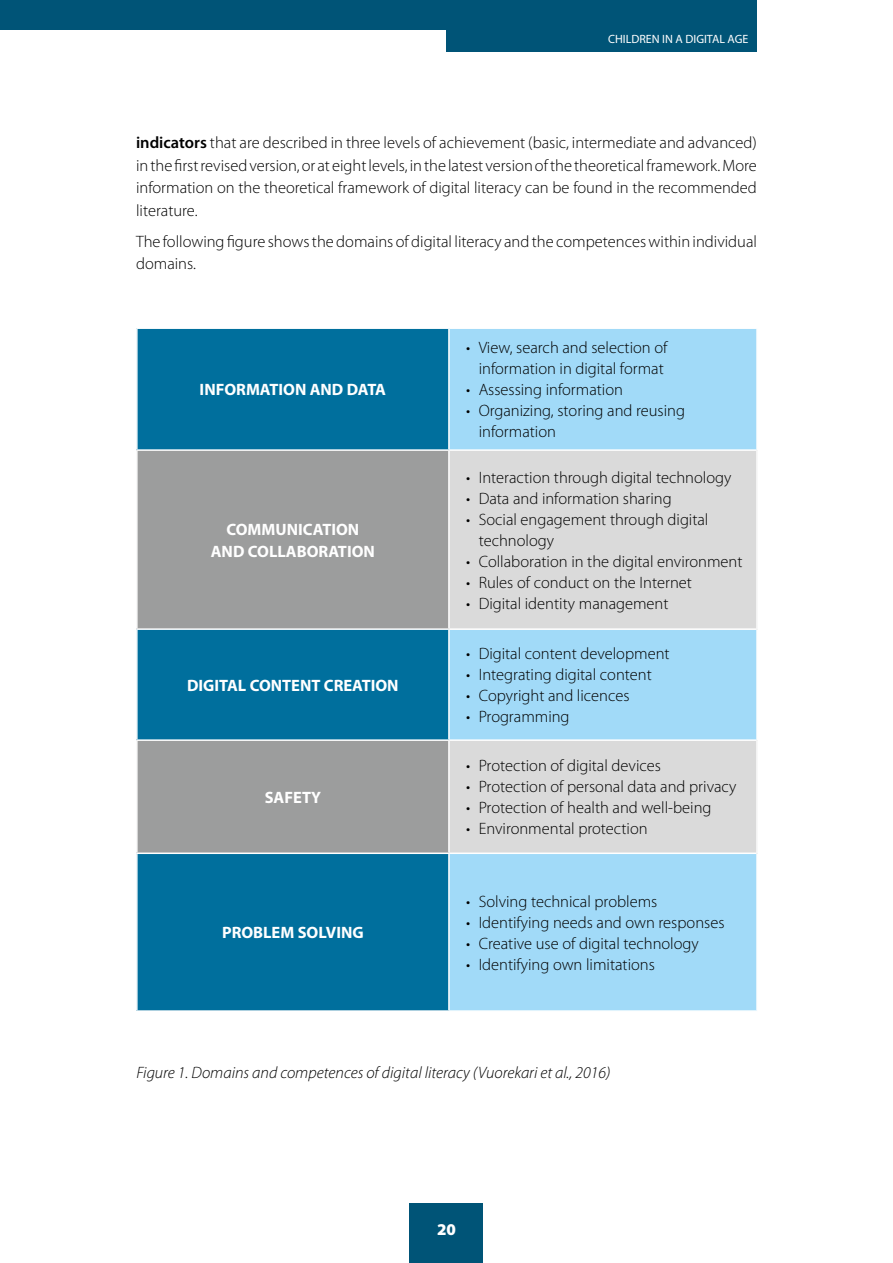
<style>
.page{position:relative;width:893px;height:1263px;background:#fff}
.page>*{position:absolute;margin:0;border:0;box-sizing:border-box;transform-origin:0 0}
.t1{font:300 16.5px/22.5px "Myriad Pro";color:#000}
.t2{font:700 16.5px/22.5px "Myriad Pro";color:#fff;text-align:center}
.t3{font:italic 300 16.5px "Myriad Pro";color:#000}
.t4{font:900 16.5px "Myriad Pro";color:#fff}
.t5{font:12px "Myriad Pro";color:#fff}
.s1{font-weight:600}
</style>
<div class="page">
<div style="left:410px;top:1203px;width:73px;height:60px;background:#005477"></div>
<div style="left:137px;top:328px;width:312px;height:122px;background:#006f9d"></div>
<div style="left:450px;top:329px;width:306px;height:681px;background:#a1daf8"></div>
<div style="left:137px;top:450px;width:312px;height:179px;background:#9c9d9d"></div>
<div style="left:449px;top:450px;width:308px;height:179px;background:#dadada"></div>
<div style="left:137px;top:629px;width:312px;height:111px;background:#006f9d"></div>
<div style="left:137px;top:740px;width:312px;height:113px;background:#9c9d9d"></div>
<div style="left:449px;top:740px;width:308px;height:113px;background:#dadada"></div>
<div style="left:137px;top:853px;width:312px;height:158px;background:#006f9d"></div>
<hr style="left:136px;top:327px;width:314px;height:2px;background:#fff">
<hr style="left:136px;top:329px;width:2px;height:120px;background:#fff">
<hr style="left:448px;top:329px;width:2px;height:120px;background:#fff">
<hr style="left:136px;top:449px;width:314px;height:2px;background:#fff">
<hr style="left:136px;top:451px;width:2px;height:177px;background:#fff">
<hr style="left:448px;top:451px;width:2px;height:177px;background:#fff">
<hr style="left:756px;top:450px;width:2px;height:179px;background:#fff">
<hr style="left:450px;top:449px;width:306px;height:2px;background:#fff">
<hr style="left:450px;top:628px;width:306px;height:2px;background:#fff">
<hr style="left:136px;top:741px;width:2px;height:111px;background:#fff">
<hr style="left:448px;top:741px;width:2px;height:111px;background:#fff">
<hr style="left:450px;top:739px;width:306px;height:2px;background:#fff">
<hr style="left:756px;top:740px;width:2px;height:113px;background:#fff">
<hr style="left:450px;top:852px;width:306px;height:2px;background:#fff">
<hr style="left:136px;top:628px;width:314px;height:2px;background:#fff">
<hr style="left:136px;top:630px;width:2px;height:109px;background:#fff">
<hr style="left:448px;top:630px;width:2px;height:109px;background:#fff">
<hr style="left:136px;top:739px;width:314px;height:2px;background:#fff">
<hr style="left:136px;top:852px;width:314px;height:2px;background:#fff">
<hr style="left:136px;top:854px;width:2px;height:156px;background:#fff">
<hr style="left:448px;top:854px;width:2px;height:156px;background:#fff">
<hr style="left:136px;top:1010px;width:314px;height:2px;background:#fff">
<div style="left:0;top:0;width:757px;height:30px;background:#005477"></div>
<div style="left:446px;top:0;width:311px;height:51px;background:#005477"></div>
<p class="t5" style="left:608px;top:33px;width:142px">CHILDREN IN A DIGITAL AGE</p>
<p class="t1" style="left:136px;top:132px;width:622px;text-align:justify"><span class="s1">indicators</span> that are described in three levels of achievement (basic, intermediate and advanced) in the first revised version, or at eight levels, in the latest version of the theoretical framework. More information on the theoretical framework of digital literacy can be found in the recommended literature.</p>
<p class="t1" style="left:136px;top:230px;width:622px">The following figure shows the domains of digital literacy and the competences within individual domains.</p>
<p class="t2" style="left:200px;top:379px;width:188px">INFORMATION AND DATA</p>
<p class="t2" style="left:211px;top:518px;width:166px">COMMUNICATION<br>AND COLLABORATION</p>
<p class="t2" style="left:187px;top:674px;width:213px">DIGITAL CONTENT CREATION</p>
<p class="t2" style="left:265px;top:786px;width:58px">SAFETY</p>
<p class="t2" style="left:222px;top:922px;width:143px">PROBLEM SOLVING</p>
<p class="t1" style="left:466px;top:338px;width:203px;line-height:21px;text-align:center">• View, search and selection of information in digital format</p>
<p class="t1" style="left:466px;top:379px;width:158px">• Assessing information</p>
<p class="t1" style="left:479px;top:401px;width:208px;line-height:21px;text-indent:-13px">• Organizing, storing and reusing information</p>
<p class="t1" style="left:466px;top:466px;width:267px">• Interaction through digital technology</p>
<p class="t1" style="left:466px;top:487px;width:207px">• Data and information sharing</p>
<p class="t1" style="left:479px;top:509px;width:231px;line-height:21px;text-indent:-13px">• Social engagement through digital technology</p>
<p class="t1" style="left:466px;top:550px;width:278px">• Collaboration in the digital environment</p>
<p class="t1" style="left:466px;top:571px;width:227px">• Rules of conduct on the Internet</p>
<p class="t1" style="left:466px;top:592px;width:204px">• Digital identity management</p>
<p class="t1" style="left:466px;top:643px;width:205px">• Digital content development</p>
<p class="t1" style="left:466px;top:664px;width:187px">• Integrating digital content</p>
<p class="t1" style="left:466px;top:685px;width:165px">• Copyright and licences</p>
<p class="t1" style="left:466px;top:706px;width:105px">• Programming</p>
<p class="t1" style="left:466px;top:755px;width:196px">• Protection of digital devices</p>
<p class="t1" style="left:466px;top:776px;width:272px">• Protection of personal data and privacy</p>
<p class="t1" style="left:466px;top:797px;width:247px">• Protection of health and well-being</p>
<p class="t1" style="left:466px;top:818px;width:183px">• Environmental protection</p>
<p class="t1" style="left:466px;top:890px;width:193px">• Solving technical problems</p>
<p class="t1" style="left:466px;top:911px;width:260px">• Identifying needs and own responses</p>
<p class="t1" style="left:466px;top:932px;width:234px">• Creative use of digital technology</p>
<p class="t1" style="left:466px;top:953px;width:190px">• Identifying own limitations</p>
<p class="t3" style="left:136px;top:1063px;width:475px">Figure 1. Domains and competences of digital literacy (Vuorekari et al., 2016)</p>
<p class="t4" style="left:437px;top:1220px;width:20px">20</p>
</div>
